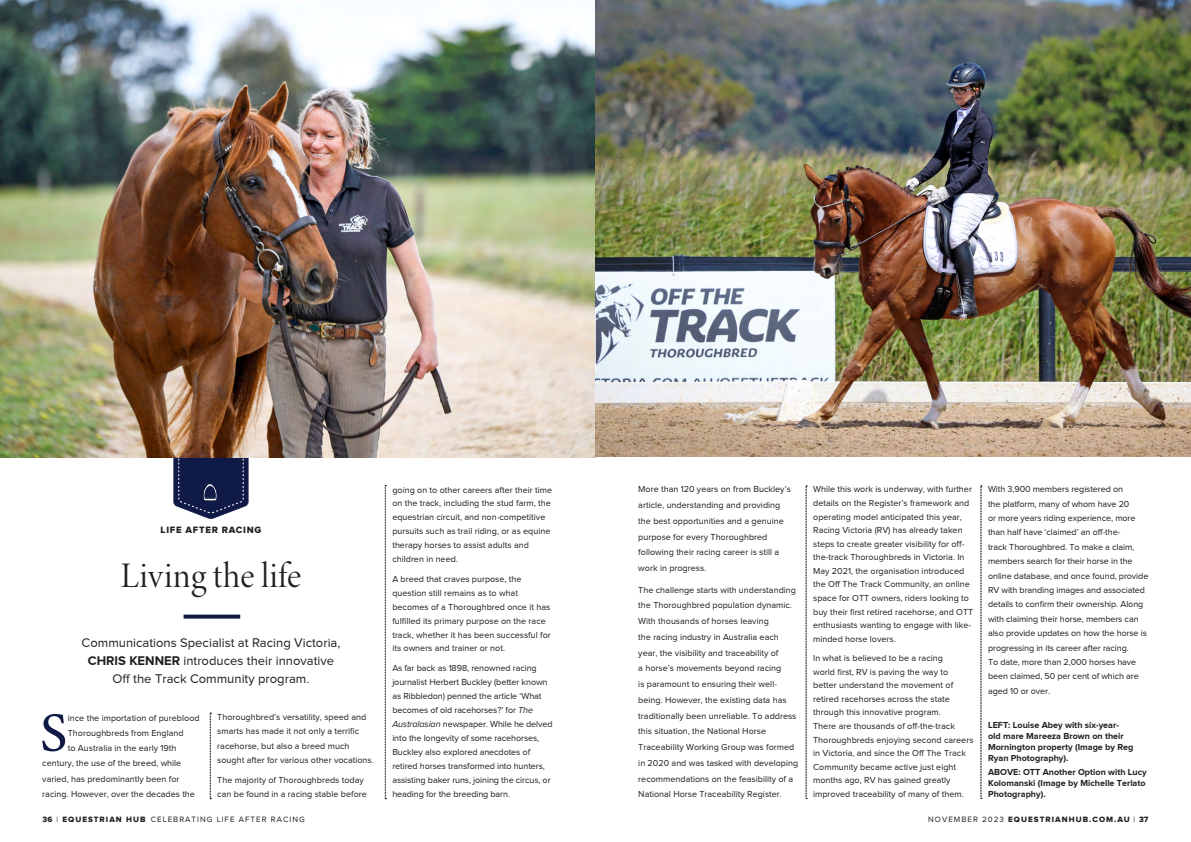
<style>
.page{position:relative;width:1191px;height:842px;background:#fff}
.page>*{position:absolute;margin:0;border:0;box-sizing:border-box;transform-origin:0 0}
.t1{font:55.2px "Minion Variable Concept";color:#101a46}
.t2{font:36px "Minion Variable Concept";letter-spacing:.005em;color:#231f20}
.t3{font:13px/18px "Proxima Nova";color:#231f20;text-align:center}
.t4{font:9.5px "Proxima Nova Extrabld";letter-spacing:.075em;color:#231f20}
.t5{font:9px/13.6px "Proxima Nova";color:#231f20}
.t6{font:700 9px/11px "Proxima Nova";color:#231f20}
.t7{font:8px "Proxima Nova";letter-spacing:.13em;color:#231f20}
.t8{font:8px "Proxima Nova Extrabld";letter-spacing:.13em;color:#231f20}
.s1{font-weight:700}
.s2{font-style:italic}
.s3{font-family:"Proxima Nova Extrabld"}
.s4{font-family:"Proxima Nova"}
</style>
<div class="page">
<svg style="left:173px;top:457px;width:76px;height:62px"></svg>
<svg style="left:210px;top:713px;width:1px;height:86px"></svg>
<svg style="left:385px;top:485px;width:1px;height:314px"></svg>
<svg style="left:184px;top:615px;width:56px;height:4px"></svg>
<img style="left:0;top:0;width:596px;height:457px">
<svg style="left:806px;top:486px;width:1px;height:313px"></svg>
<svg style="left:980px;top:486px;width:2px;height:313px"></svg>
<img style="left:596px;top:0;width:595px;height:457px">
<svg style="left:596px;top:310px;width:1px;height:147px"></svg>
<p class="t4" style="left:161px;top:526px;width:102px">LIFE AFTER RACING</p>
<p class="t2" style="left:120px;top:550px;width:182px">Living the life</p>
<p class="t3" style="left:82px;top:634px;width:260px">Communications Specialist at Racing Victoria,<br><span class="s1">CHRIS KENNER</span> introduces their innovative<br>Off the Track Community program.</p>
<p class="t1" style="left:40px;top:694px;width:30px">S</p>
<p class="t5" style="left:68px;top:711px;width:133px">ince the importation of pureblood</p>
<p class="t5" style="left:68px;top:726px;width:117px">Thoroughbreds from England</p>
<p class="t5" style="left:68px;top:741px;width:110px">to Australia in the early 19th</p>
<p class="t5" style="left:42px;top:756px;width:141px">century, the use of the breed, while</p>
<p class="t5" style="left:42px;top:772px;width:139px">varied, has predominantly been for</p>
<p class="t5" style="left:42px;top:787px;width:154px">racing. However, over the decades the</p>
<p class="t5" style="left:217px;top:710px;width:158px;line-height:14.3px">Thoroughbred’s versatility, speed and smarts has made it not only a terrific racehorse, but also a breed much sought after for various other vocations.</p>
<p class="t5" style="left:217px;top:772px;width:151px;line-height:14.3px">The majority of Thoroughbreds today can be found in a racing stable before</p>
<p class="t5" style="left:392px;top:482px;width:161px;line-height:13.9px">going on to other careers after their time on the track, including the stud farm, the equestrian circuit, and non-competitive pursuits such as trail riding, or as equine therapy horses to assist adults and children in need.</p>
<p class="t5" style="left:392px;top:572px;width:160px;line-height:13.9px">A breed that craves purpose, the question still remains as to what becomes of a Thoroughbred once it has fulfilled its primary purpose on the race track, whether it has been successful for its owners and trainer or not.</p>
<p class="t5" style="left:392px;top:661px;width:162px;line-height:14px">As far back as 1898, renowned racing journalist Herbert Buckley (better known as Ribbledon) penned the article ‘What becomes of old racehorses?’ for <span class="s2">The Australasian</span> newspaper. While he delved into the longevity of some racehorses, Buckley also explored anecdotes of retired horses transformed into hunters, assisting baker runs, joining the circus, or heading for the breeding barn.</p>
<p class="t5" style="left:638px;top:481px;width:154px;line-height:15.8px">More than 120 years on from Buckley’s article, understanding and providing the best opportunities and a genuine purpose for every Thoroughbred following their racing career is still a work in progress.</p>
<p class="t5" style="left:638px;top:581px;width:161px;line-height:15.8px">The challenge starts with understanding the Thoroughbred population dynamic.<br>With thousands of horses leaving<br>the racing industry in Australia each year, the visibility and traceability of<br>a horse’s movements beyond racing<br>is paramount to ensuring their well&shy;being. However, the existing data has traditionally been unreliable. To address this situation, the National Horse Traceability Working Group was formed in 2020 and was tasked with developing recommendations on the feasibility of a National Horse Traceability Register.</p>
<p class="t5" style="left:813px;top:482px;width:162px">While this work is underway, with further details on the Register’s framework and operating model anticipated this year, Racing Victoria (RV) has already taken steps to create greater visibility for off&shy;the-track Thoroughbreds in Victoria. In May 2021, the organisation introduced the Off The Track Community, an online space for OTT owners, riders looking to buy their first retired racehorse, and OTT enthusiasts wanting to engage with like&shy;minded horse lovers.</p>
<p class="t5" style="left:813px;top:651px;width:162px">In what is believed to be a racing<br>world first, RV is paving the way to better understand the movement of retired racehorses across the state through this innovative program.<br>There are thousands of off-the-track Thoroughbreds enjoying second careers in Victoria, and since the Off The Track Community became active just eight months ago, RV has gained greatly improved traceability of many of them.</p>
<p class="t5" style="left:988px;top:482px;width:162px;line-height:14.4px">With 3,900 members registered on<br>the platform, many of whom have 20<br>or more years riding experience, more than half have ‘claimed’ an off-the-<br>track Thoroughbred. To make a claim, members search for their horse in the online database, and once found, provide RV with branding images and associated details to confirm their ownership. Along with claiming their horse, members can also provide updates on how the horse is progressing in its career after racing.<br>To date, more than 2,000 horses have been claimed, 50 per cent of which are aged 10 or over.</p>
<p class="t6" style="left:988px;top:720px;width:147px">LEFT: Louise Abey with six-year&shy;old mare Mareeza Brown on their<br>Mornington property (Image by Reg<br>Ryan Photography).</p>
<p class="t6" style="left:988px;top:767px;width:160px">ABOVE: OTT Another Option with Lucy<br>Kolomanski (Image by Michelle Terlato<br>Photography).</p>
<p class="t7" style="left:43px;top:815px;width:264px"><span class="s3">36</span> | <span class="s3">EQUESTRIAN HUB</span> CELEBRATING LIFE AFTER RACING</p>
<p class="t8" style="left:928px;top:816px;width:222px"><span class="s4">NOVEMBER 2023</span> EQUESTRIANHUB.COM.AU <span class="s4">|</span> 37</p>
</div>
